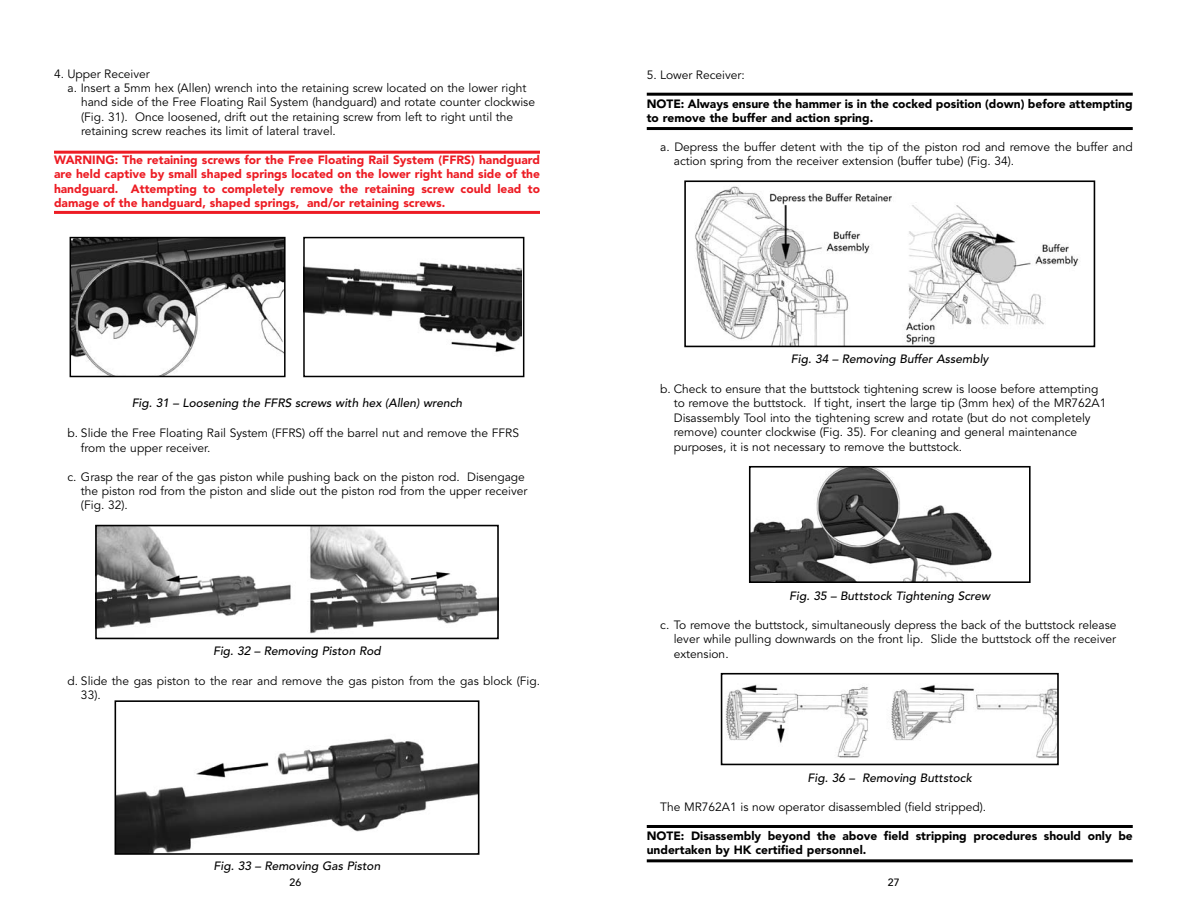
<style>
.page{position:relative;width:1188px;height:918px;background:#fff}
.page>*{position:absolute;margin:0;border:0;box-sizing:border-box;transform-origin:0 0}
.t1{font:12px/14.4px "Avenir";color:#000}
.t2{font:900 12px/14.4px "Avenir";color:#ed1c24;text-align:justify}
.t3{font:900 12px/14.4px "Avenir";color:#000}
.t4{font:italic 500 12px "Avenir";color:#000}
.t5{font:500 10.5px "Avenir";color:#000}
</style>
<div class="page">
<hr style="left:54px;top:151px;width:486px;height:3px;background:#ed1c24">
<hr style="left:54px;top:211px;width:486px;height:3px;background:#ed1c24">
<img style="left:73px;top:240px;width:210px;height:134px">
<div style="left:70px;top:237px;width:216px;height:140px;border:2px solid #000"></div>
<img style="left:306px;top:262px;width:215px;height:90px">
<div style="left:303px;top:237px;width:221px;height:140px;border:2px solid #000"></div>
<img style="left:98px;top:528px;width:398px;height:106px">
<div style="left:95px;top:525px;width:404px;height:114px;border:2px solid #000"></div>
<img style="left:118px;top:738px;width:358px;height:114px">
<div style="left:115px;top:700px;width:364px;height:155px;border:2px solid #000"></div>
<hr style="left:647px;top:93px;width:486px;height:3px;background:#000">
<hr style="left:647px;top:127px;width:486px;height:3px;background:#000">
<hr style="left:647px;top:825px;width:486px;height:3px;background:#000">
<hr style="left:647px;top:859px;width:486px;height:3px;background:#000">
<img style="left:695px;top:186px;width:384px;height:158px">
<div style="left:684px;top:180px;width:411px;height:167px;border:2px solid #000"></div>
<img style="left:752px;top:469px;width:240px;height:111px">
<div style="left:749px;top:466px;width:282px;height:117px;border:2px solid #000"></div>
<img style="left:725px;top:684px;width:331px;height:74px">
<div style="left:721px;top:673px;width:338px;height:92px;border:2px solid #000"></div>
<p class="t1" style="left:54px;top:67px;width:97px">4. Upper Receiver</p>
<p class="t1" style="left:68px;top:81px;width:460px">a. Insert a 5mm hex (Allen) wrench into the retaining screw located on the lower right</p>
<p class="t1" style="left:81px;top:95px;width:456px">hand side of the Free Floating Rail System (handguard) and rotate counter clockwise</p>
<p class="t1" style="left:81px;top:110px;width:434px">(Fig. 31). Once loosened, drift out the retaining screw from left to right until the</p>
<p class="t1" style="left:81px;top:124px;width:256px">retaining screw reaches its limit of lateral travel.</p>
<p class="t2" style="left:54px;top:153px;width:488px">WARNING: The retaining screws for the Free Floating Rail System (FFRS) handguard are held captive by small shaped springs located on the lower right hand side of the handguard. Attempting to completely remove the retaining screw could lead to damage of the handguard, shaped springs, and/or retaining screws.</p>
<p class="t4" style="left:132px;top:396px;width:332px">Fig. 31 – Loosening the FFRS screws with hex (Allen) wrench</p>
<p class="t1" style="left:81px;top:426px;width:440px;text-indent:-14px">b. Slide the Free Floating Rail System (FFRS) off the barrel nut and remove the FFRS from the upper receiver.</p>
<p class="t1" style="left:81px;top:470px;width:448px;text-indent:-14px">c. Grasp the rear of the gas piston while pushing back on the piston rod. Disengage the piston rod from the piston and slide out the piston rod from the upper receiver (Fig. 32).</p>
<p class="t4" style="left:213px;top:644px;width:169px">Fig. 32 – Removing Piston Rod</p>
<p class="t1" style="left:81px;top:674px;width:461px;text-indent:-14px">d. Slide the gas piston to the rear and remove the gas piston from the gas block (Fig.<br>33).</p>
<p class="t4" style="left:214px;top:859px;width:168px">Fig. 33 – Removing Gas Piston</p>
<p class="t1" style="left:647px;top:68px;width:100px">5. Lower Receiver:</p>
<p class="t3" style="left:647px;top:96px;width:487px">NOTE: Always ensure the hammer is in the cocked position (down) before attempting to remove the buffer and action spring.</p>
<p class="t1" style="left:674px;top:140px;width:461px;text-indent:-14px">a. Depress the buffer detent with the tip of the piston rod and remove the buffer and action spring from the receiver extension (buffer tube) (Fig. 34).</p>
<p class="t4" style="left:791px;top:352px;width:199px">Fig. 34 – Removing Buffer Assembly</p>
<p class="t1" style="left:674px;top:382px;width:434px;text-indent:-14px">b. Check to ensure that the buttstock tightening screw is loose before attempting to remove the buttstock. If tight, insert the large tip (3mm hex) of the MR762A1<br>Disassembly Tool into the tightening screw and rotate (but do not completely remove) counter clockwise (Fig. 35). For cleaning and general maintenance purposes, it is not necessary to remove the buttstock.</p>
<p class="t4" style="left:789px;top:589px;width:203px">Fig. 35 – Buttstock Tightening Screw</p>
<p class="t1" style="left:674px;top:618px;width:444px;text-align:justify;text-indent:-14px">c. To remove the buttstock, simultaneously depress the back of the buttstock release lever while pulling downwards on the front lip. Slide the buttstock off the receiver extension.</p>
<p class="t4" style="left:808px;top:771px;width:166px">Fig. 36 – Removing Buttstock</p>
<p class="t1" style="left:660px;top:800px;width:327px">The MR762A1 is now operator disassembled (field stripped).</p>
<p class="t3" style="left:647px;top:828px;width:488px">NOTE: Disassembly beyond the above field stripping procedures should only be undertaken by HK certified personnel.</p>
<p class="t5" style="left:290px;top:876px;width:13px">26</p>
<p class="t5" style="left:888px;top:876px;width:13px">27</p>
</div>
